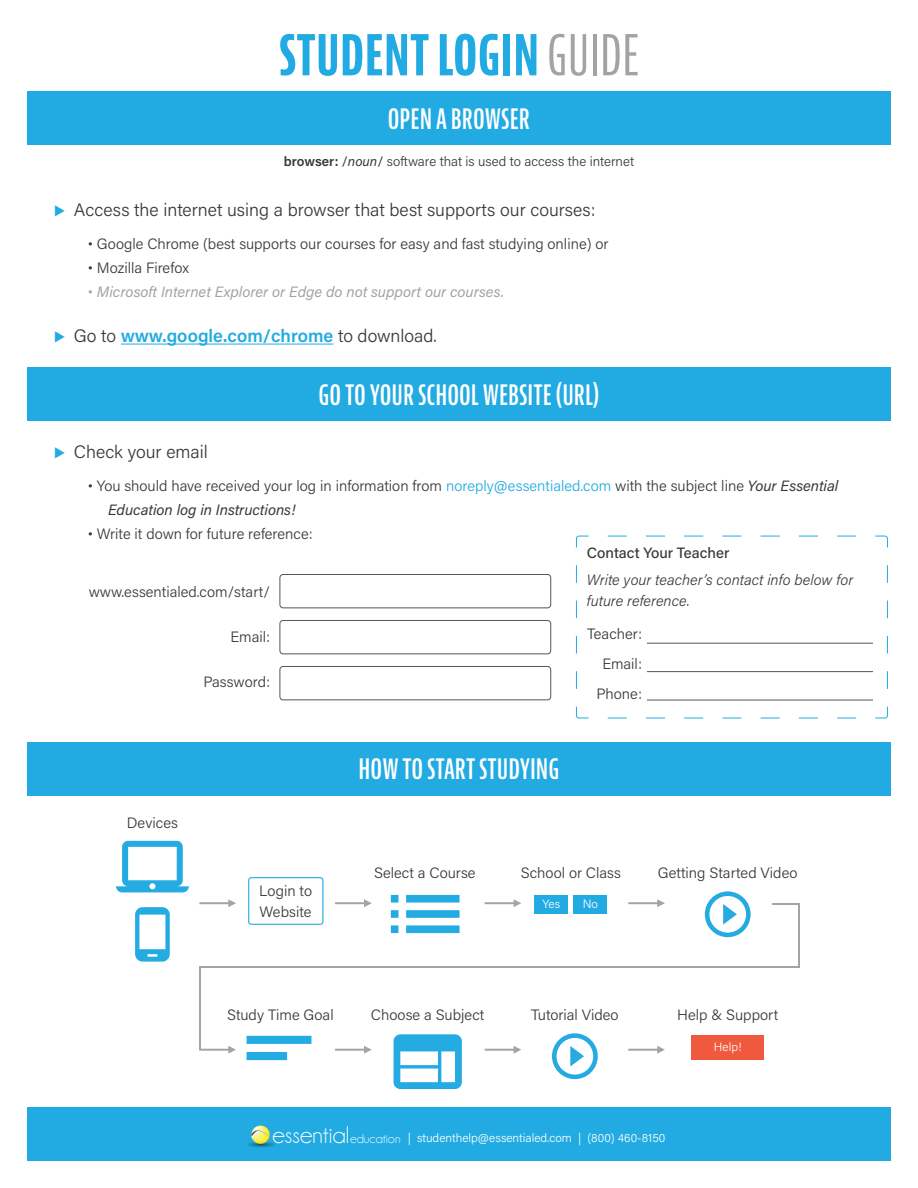
<style>
.page{position:relative;width:918px;height:1188px;background:#fff}
.page>*{position:absolute;margin:0;border:0;box-sizing:border-box;transform-origin:0 0}
.t1{font:700 extra-condensed 60px "Bernino Sans";color:#22abe2}
.t2{font:600 extra-condensed 30px "Bernino Sans";color:#fff}
.t3{font:24.3px "Champagne&Limousines";color:#fff}
.t4{font:18px "Acumin Variable Concept";letter-spacing:.01em;color:#373837}
.t5{font:18px "Acumin Variable Concept";letter-spacing:.035em;color:#22abe2}
.t6{font:15px/21px "Acumin Variable Concept";letter-spacing:.01em;color:#373837}
.t7{font:15px "Acumin Variable Concept";letter-spacing:.01em;color:#a4a3a3}
.t8{font:13.5px "Acumin Variable Concept";letter-spacing:.01em;color:#373837}
.t9{font:12px "Acumin Variable Concept";letter-spacing:.01em;color:#fff}
.s1{font-weight:400;color:#a4a3a3}
.s2{font-family:"Proxima Nova";color:#22abe2}
.s3{font-family:"Proxima Nova"}
.s4{color:#373837}
.s5{color:#22abe2}
.s6{font-size:12.9px}
</style>
<div class="page">
<div style="left:27px;top:91px;width:864px;height:54px;background:#22abe2"></div>
<div style="left:27px;top:367px;width:864px;height:54px;background:#22abe2"></div>
<div style="left:27px;top:742px;width:864px;height:54px;background:#22abe2"></div>
<div style="left:27px;top:1107px;width:864px;height:54px;background:#22abe2"></div>
<hr style="left:121px;top:344px;width:212px;height:1px;background:#22abe2">
<svg style="left:249px;top:1126px;width:27px;height:22px"></svg>
<div style="left:280px;top:574px;width:271px;height:34px;border:1px solid #525759;border-radius:3px"></div>
<div style="left:280px;top:620px;width:271px;height:34px;border:1px solid #525759;border-radius:3px"></div>
<div style="left:280px;top:666px;width:271px;height:34px;border:1px solid #525759;border-radius:3px"></div>
<div style="left:248px;top:877px;width:75px;height:48px;border:1px solid #22abe2;border-radius:3px"></div>
<svg style="left:608px;top:718px;width:249px;height:1px"></svg>
<svg style="left:576px;top:536px;width:312px;height:182px"></svg>
<svg style="left:116px;top:841px;width:73px;height:51px"></svg>
<svg style="left:135px;top:907px;width:35px;height:55px"></svg>
<svg style="left:391px;top:895px;width:69px;height:38px"></svg>
<svg style="left:705px;top:891px;width:46px;height:46px"></svg>
<svg style="left:552px;top:1033px;width:46px;height:46px"></svg>
<svg style="left:247px;top:1036px;width:64px;height:24px"></svg>
<svg style="left:394px;top:1034px;width:68px;height:55px"></svg>
<div style="left:691px;top:1036px;width:73px;height:24px;background:#f0593e"></div>
<div style="left:534px;top:895px;width:34px;height:18px;background:#22abe2"></div>
<div style="left:574px;top:895px;width:33px;height:18px;background:#22abe2"></div>
<svg style="left:199px;top:899px;width:37px;height:8px"></svg>
<svg style="left:335px;top:899px;width:37px;height:8px"></svg>
<svg style="left:335px;top:1046px;width:37px;height:8px"></svg>
<svg style="left:199px;top:1046px;width:37px;height:8px"></svg>
<svg style="left:485px;top:899px;width:36px;height:8px"></svg>
<svg style="left:485px;top:1046px;width:36px;height:8px"></svg>
<svg style="left:628px;top:899px;width:37px;height:8px"></svg>
<svg style="left:628px;top:1046px;width:37px;height:8px"></svg>
<hr style="left:199px;top:966px;width:2px;height:83px;background:#a4a3a3">
<hr style="left:798px;top:903px;width:2px;height:65px;background:#a4a3a3">
<hr style="left:772px;top:903px;width:27px;height:2px;background:#a4a3a3">
<hr style="left:199px;top:966px;width:601px;height:2px;background:#a4a3a3">
<hr style="left:647px;top:700px;width:226px;height:1px;background:#525759">
<hr style="left:647px;top:671px;width:226px;height:1px;background:#525759">
<hr style="left:647px;top:643px;width:226px;height:1px;background:#525759">
<p class="t1" style="left:279px;top:19px;width:362px">STUDENT LOGIN <span class="s1">GUIDE</span></p>
<p class="t2" style="left:388px;top:101px;width:144px">OPEN A BROWSER</p>
<p class="t8" style="left:284px;top:152px;width:352px">browser: /noun/ software that is used to access the internet</p>
<p class="t4" style="left:54px;top:198px;width:543px"><span class="s2">⊲</span> Access the internet using a browser that best supports our courses:</p>
<p class="t6" style="left:88px;top:233px;width:522px"><span class="s3">•</span> Google Chrome (best supports our courses for easy and fast studying online) or</p>
<p class="t6" style="left:88px;top:257px;width:103px"><span class="s3">•</span> Mozilla Firefox</p>
<p class="t7" style="left:88px;top:282px;width:417px"><span class="s3">•</span> Microsoft Internet Explorer or Edge do not support our courses.</p>
<p class="t5" style="left:54px;top:324px;width:384px"><span class="s3">⊲</span> <span class="s4">Go to</span> www.google.com/chrome <span class="s4">to download.</span></p>
<p class="t2" style="left:319px;top:377px;width:282px">GO TO YOUR SCHOOL WEBSITE (URL)</p>
<p class="t4" style="left:54px;top:440px;width:155px"><span class="s2">⊲</span> Check your email</p>
<p class="t6" style="left:88px;top:475px;width:752px"><span class="s3">•</span> You should have received your log in information from <span class="s5">noreply@essentialed.com</span> with the subject line Your Essential</p>
<p class="t6" style="left:108px;top:499px;width:189px">Education log in Instructions!</p>
<p class="t6" style="left:88px;top:523px;width:226px"><span class="s3">•</span> Write it down for future reference:</p>
<p class="t6" style="left:89px;top:581px;width:183px">www.essentialed.com/start/</p>
<p class="t6" style="left:231px;top:626px;width:41px">Email:</p>
<p class="t6" style="left:203px;top:671px;width:68px">Password:</p>
<p class="t6" style="left:127px;top:812px;width:53px">Devices</p>
<p class="t6" style="left:259px;top:879px;width:54px">Login to<br>Website</p>
<p class="t6" style="left:587px;top:541px;width:144px">Contact Your Teacher</p>
<p class="t6" style="left:587px;top:568px;width:268px">Write your teacher’s contact info below for future reference.</p>
<p class="t2" style="left:359px;top:751px;width:202px">HOW TO START STUDYING</p>
<p class="t6" style="left:587px;top:622px;width:56px">Teacher:</p>
<p class="t6" style="left:602px;top:652px;width:41px">Email:</p>
<p class="t6" style="left:596px;top:682px;width:47px">Phone:</p>
<p class="t6" style="left:374px;top:861px;width:103px">Select a Course</p>
<p class="t6" style="left:521px;top:861px;width:101px">School or Class</p>
<p class="t6" style="left:658px;top:861px;width:141px">Getting Started Video</p>
<p class="t9" style="left:542px;top:895px;width:19px">Yes</p>
<p class="t9" style="left:583px;top:895px;width:17px">No</p>
<p class="t6" style="left:227px;top:1004px;width:108px">Study Time Goal</p>
<p class="t6" style="left:371px;top:1003px;width:115px">Choose a Subject</p>
<p class="t6" style="left:677px;top:1004px;width:102px">Help &amp; Support</p>
<p class="t6" style="left:531px;top:1003px;width:89px">Tutorial Video</p>
<p class="t9" style="left:714px;top:1039px;width:29px">Help!</p>
<p class="t3" style="left:273px;top:1122px;width:130px">essential<span class="s6">education</span></p>
<p class="t9" style="left:408px;top:1130px;width:259px">| studenthelp@essentialed.com | (800) 460-8150</p>
</div>
